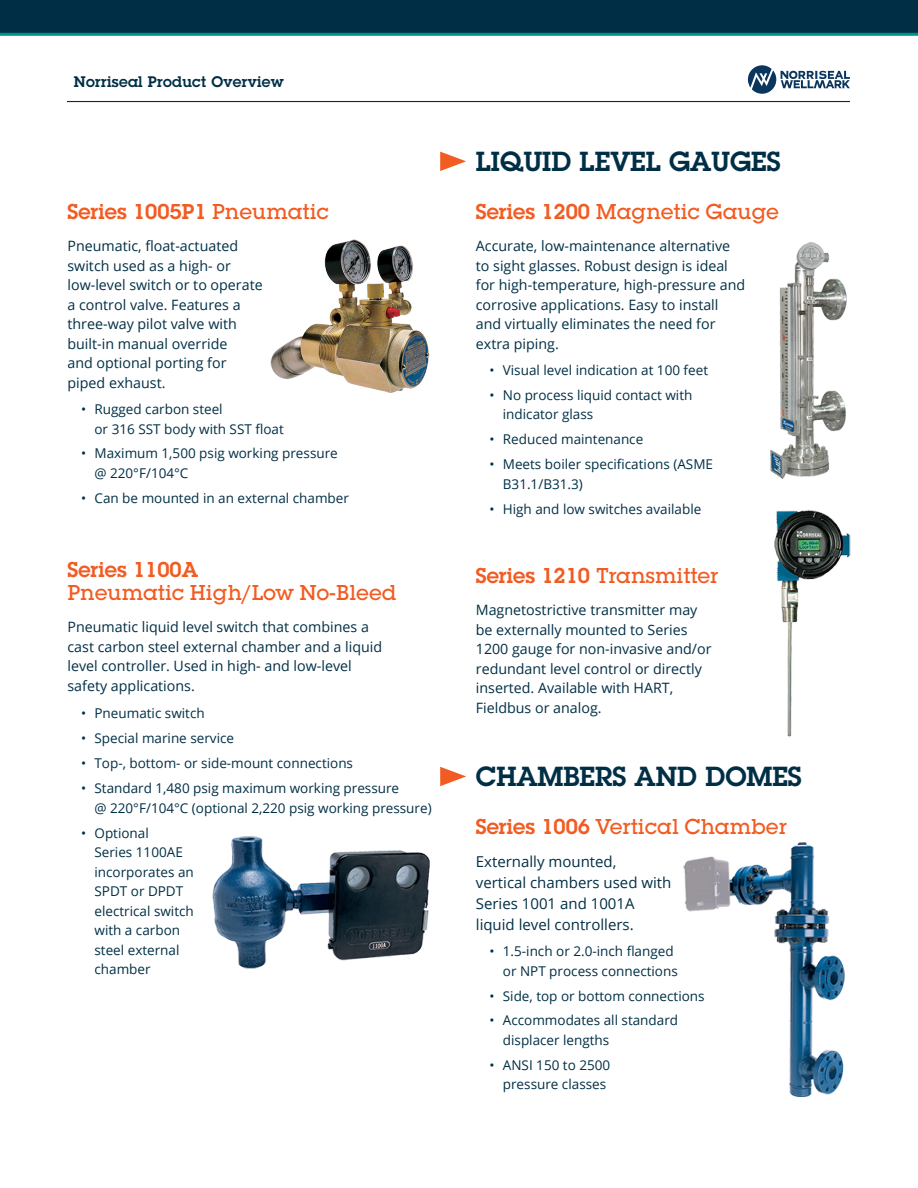
<style>
.page{position:relative;width:918px;height:1188px;background:#fff}
.page>*{position:absolute;margin:0;border:0;box-sizing:border-box;transform-origin:0 0}
.subhead{font:600 27px "Lubalin Graph Std";color:#002f45}
.subhead-2{font:500 21px/22.5px "Lubalin Graph Std";color:#f25b21}
.subhead-3{font:600 21px "Lubalin Graph Std";color:#f25b21}
.text{font:15px/21px "Open Sans";color:#002f45}
.t1{font:600 15px "Lubalin Graph Std";letter-spacing:.02em;color:#002f45}
.text-2{font:14.25px/19.5px "Open Sans";color:#002f45}
.t2{font:13.5px/19.5px "Open Sans";color:#002f45}
.s1{font-weight:500}
.s2{font-weight:600}
</style>
<div class="page">
<div style="left:0;top:0;width:918px;height:34px;background:#002f45"></div>
<hr style="left:0;top:33px;width:918px;height:3px;background:#009189">
<hr style="left:67px;top:101px;width:783px;height:1px;background:#002f45">
<svg style="left:748px;top:65px;width:102px;height:29px"></svg>
<img style="left:270px;top:239px;width:160px;height:154px">
<img style="left:212px;top:836px;width:218px;height:133px">
<img style="left:770px;top:242px;width:77px;height:237px">
<img style="left:774px;top:510px;width:76px;height:228px">
<img style="left:683px;top:842px;width:162px;height:255px">
<svg style="left:440px;top:767px;width:26px;height:19px"></svg>
<svg style="left:440px;top:152px;width:26px;height:19px"></svg>
<p class="t1" style="left:74px;top:71px;width:212px">Norriseal Product Overview</p>
<p class="subhead-3" style="left:68px;top:197px;width:263px">Series 1005P1 <span class="s1">Pneumatic</span></p>
<p class="text-2" style="left:68px;top:236px;width:197px">Pneumatic, float-actuated switch used as a high- or low-level switch or to operate a control valve. Features a three-way pilot valve with built-in manual override<br>and optional porting for piped exhaust.</p>
<p class="t2" style="left:94px;top:399px;width:191px;text-indent:-14px">• Rugged carbon steel<br>or 316 SST body with SST float</p>
<p class="t2" style="left:94px;top:443px;width:245px;text-indent:-14px">• Maximum 1,500 psig working pressure @ 220°F/104°C</p>
<p class="t2" style="left:81px;top:488px;width:269px">• Can be mounted in an external chamber</p>
<p class="subhead-2" style="left:68px;top:559px;width:331px"><span class="s2">Series 1100A<br></span>Pneumatic High/Low No-Bleed</p>
<p class="text-2" style="left:68px;top:617px;width:316px">Pneumatic liquid level switch that combines a cast carbon steel external chamber and a liquid level controller. Used in high- and low-level safety applications.</p>
<p class="t2" style="left:81px;top:703px;width:125px">• Pneumatic switch</p>
<p class="t2" style="left:81px;top:728px;width:155px">• Special marine service</p>
<p class="t2" style="left:81px;top:753px;width:274px">• Top-, bottom- or side-mount connections</p>
<p class="t2" style="left:94px;top:778px;width:339px;text-indent:-14px">• Standard 1,480 psig maximum working pressure<br>@ 220°F/104°C (optional 2,220 psig working pressure)</p>
<p class="t2" style="left:94px;top:823px;width:101px;text-indent:-14px">• Optional<br>Series 1100AE incorporates an<br>SPDT or DPDT electrical switch with a carbon steel external chamber</p>
<p class="subhead" style="left:476px;top:144px;width:307px">LIQUID LEVEL GAUGES</p>
<p class="subhead-2" style="left:476px;top:200px;width:305px"><span class="s2">Series 1200</span> Magnetic Gauge</p>
<p class="text-2" style="left:476px;top:236px;width:271px">Accurate, low-maintenance alternative to sight glasses. Robust design is ideal for high-temperature, high-pressure and corrosive applications. Easy to install and virtually eliminates the need for extra piping.</p>
<p class="t2" style="left:489px;top:360px;width:220px">• Visual level indication at 100 feet</p>
<p class="t2" style="left:503px;top:385px;width:191px;text-indent:-14px">• No process liquid contact with indicator glass</p>
<p class="t2" style="left:489px;top:429px;width:155px">• Reduced maintenance</p>
<p class="t2" style="left:503px;top:454px;width:212px;text-indent:-14px">• Meets boiler specifications (ASME<br>B31.1/B31.3)</p>
<p class="t2" style="left:489px;top:499px;width:213px">• High and low switches available</p>
<p class="subhead-2" style="left:476px;top:564px;width:244px"><span class="s2">Series 1210</span> Transmitter</p>
<p class="text-2" style="left:476px;top:600px;width:237px">Magnetostrictive transmitter may be externally mounted to Series<br>1200 gauge for non-invasive and/or redundant level control or directly inserted. Available with HART,<br>Fieldbus or analog.</p>
<p class="subhead" style="left:476px;top:759px;width:328px">CHAMBERS AND DOMES</p>
<p class="subhead-2" style="left:476px;top:815px;width:313px"><span class="s2">Series 1006</span> Vertical Chamber</p>
<p class="text" style="left:476px;top:850px;width:197px">Externally mounted,<br>vertical chambers used with<br>Series 1001 and 1001A liquid level controllers.</p>
<p class="t2" style="left:503px;top:941px;width:177px;text-indent:-14px">• 1.5-inch or 2.0-inch flanged or NPT process connections</p>
<p class="t2" style="left:489px;top:986px;width:217px">• Side, top or bottom connections</p>
<p class="t2" style="left:503px;top:1010px;width:177px;text-indent:-14px">• Accommodates all standard displacer lengths</p>
<p class="t2" style="left:503px;top:1055px;width:109px;text-indent:-14px">• ANSI 150 to 2500 pressure classes</p>
</div>
